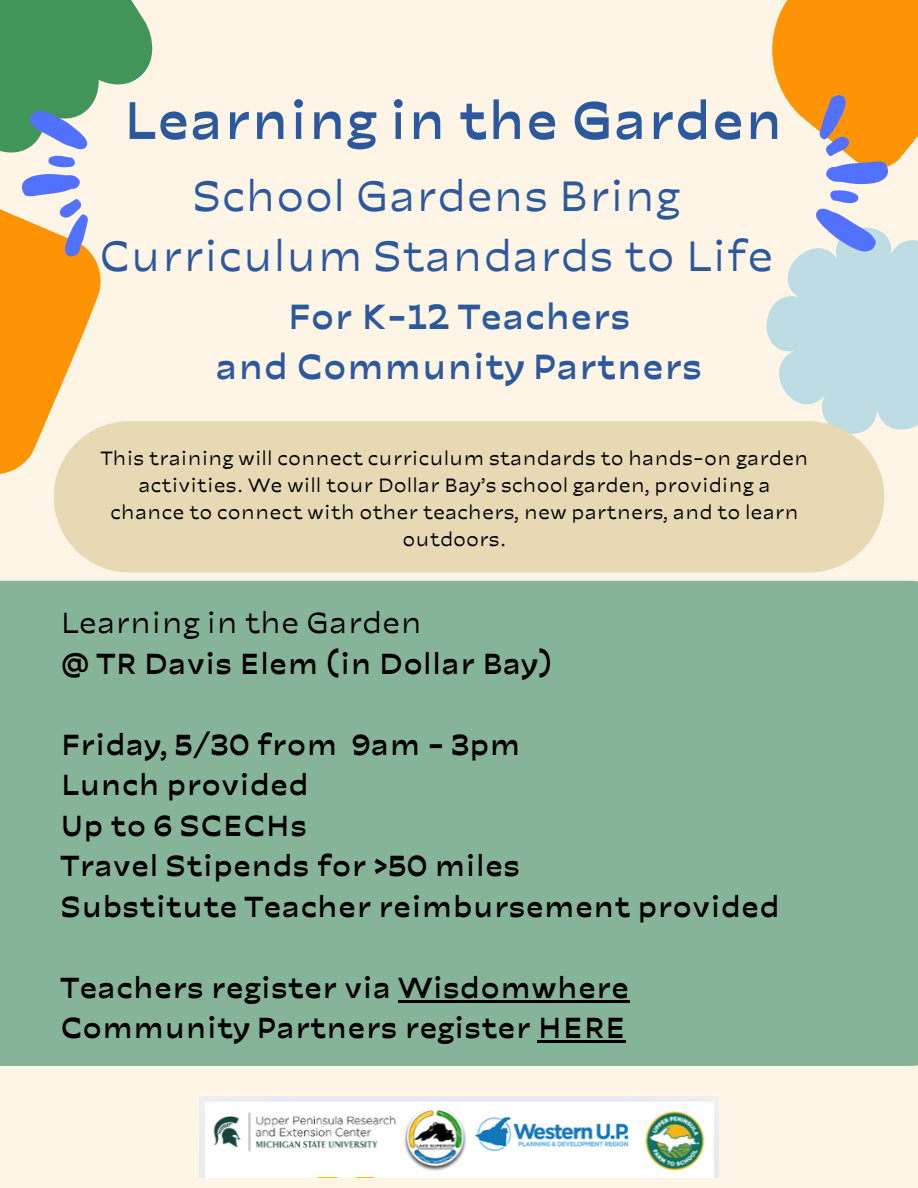
<style>
.page{position:relative;width:918px;height:1188px;background:#fff5e6}
.page>*{position:absolute;margin:0;border:0;box-sizing:border-box;transform-origin:0 0}
.t1{font:700 53.25px "Portland";color:#2c599d}
.t2{font:42.9px/59.7px "Portland";color:#2c599d;text-align:center}
.t3{font:700 35.4px/49.5px "Portland";color:#2c599d;text-align:center}
.t4{font:700 29.4px/40.5px "Portland";color:#000}
.t5{font:19.5px/27px "Portland";color:#000;text-align:center}
.s1{font-weight:400}
</style>
<div class="page">
<svg style="left:766px;top:263px;width:152px;height:208px;fill:#bedce4"></svg>
<div style="left:54px;top:421px;width:830px;height:152px;background:#e8d9b5;border-radius:76px"></div>
<svg style="left:0;top:0;width:153px;height:488px"></svg>
<div style="left:0;top:581px;width:918px;height:485px;background:#86b499"></div>
<svg style="left:772px;top:0;width:146px;height:263px"></svg>
<img style="left:200px;top:1096px;width:518px;height:81px">
<div style="left:260px;top:1151px;width:148px;height:26px;background:#fff"></div>
<hr style="left:398px;top:1000px;width:231px;height:2px;background:#000">
<hr style="left:538px;top:1041px;width:88px;height:2px;background:#000">
<p class="t1" style="left:123px;top:80px;width:662px">Learning in the Garden</p>
<p class="t2" style="left:99px;top:164px;width:676px">School Gardens Bring<br>Curriculum Standards to Life</p>
<p class="t3" style="left:216px;top:290px;width:488px">For K-12 Teachers<br>and Community Partners</p>
<h1 class="t5" style="left:100px;top:444px;width:710px">This training will connect curriculum standards to hands-on garden activities. We will tour Dollar Bay’s school garden, providing a chance to connect with other teachers, new partners, and to learn outdoors.</h1>
<p class="t4" style="left:60px;top:601px;width:493px"><span class="s1">Learning in the Garden<br></span>@ TR Davis Elem (in Dollar Bay)</p>
<p class="t4" style="left:60px;top:723px;width:721px">Friday, 5/30 from 9am - 3pm<br>Lunch provided<br>Up to 6 SCECHs<br>Travel Stipends for &gt;50 miles<br>Substitute Teacher reimbursement provided</p>
<p class="t4" style="left:60px;top:966px;width:570px">Teachers register via Wisdomwhere<br>Community Partners register HERE</p>
</div>
